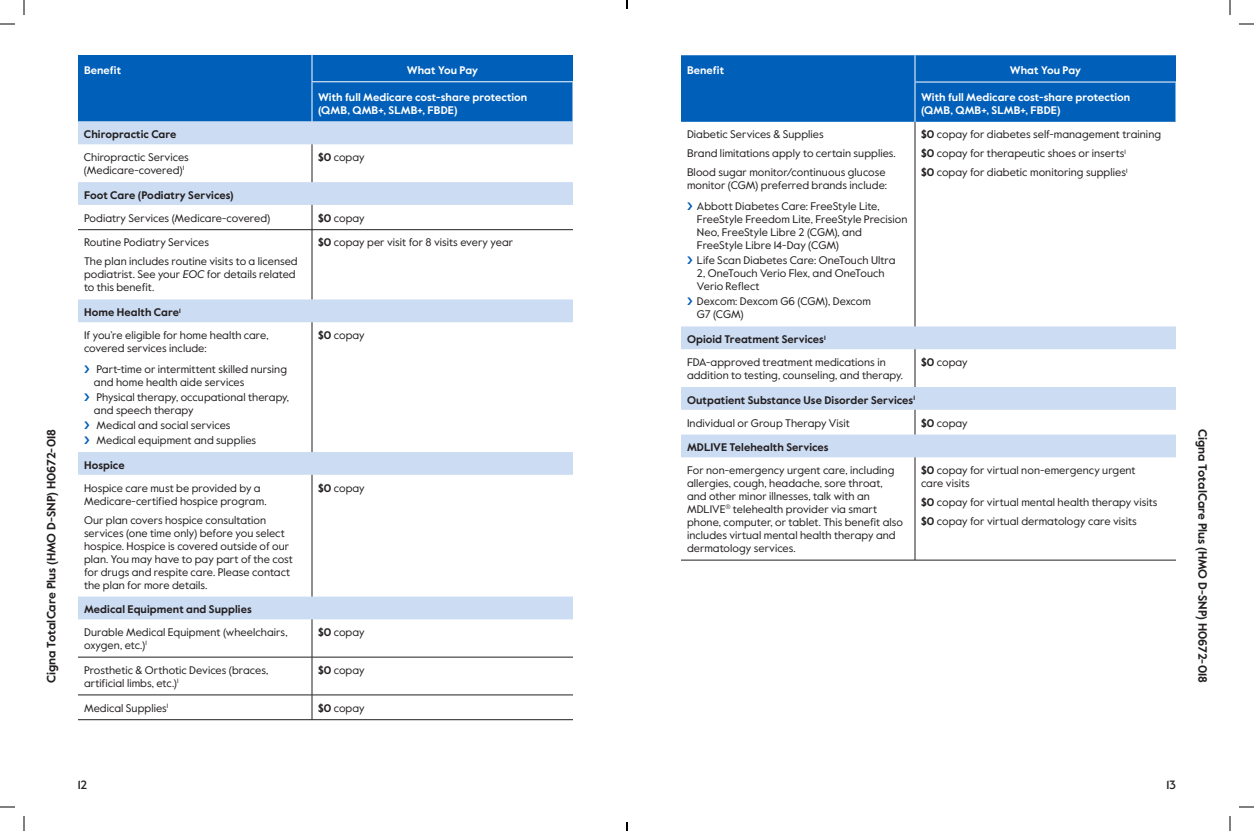
<style>
.page{position:relative;width:1254px;height:831px;background:#fff}
.page>*{position:absolute;margin:0;border:0;box-sizing:border-box;transform-origin:0 0}
.t1{font:700 12px "Value Sans Pro";letter-spacing:.005em;color:#231f20}
.t2{font:500 12px "Value Sans Pro";color:#231f20}
.t3{font:11px/13px "Value Sans Pro";letter-spacing:.005em;color:#231f20}
.t4{font:700 11px/22.8px "Value Sans Pro";letter-spacing:.005em;color:#231f20}
.t5{font:700 11px/13px "Value Sans Pro";letter-spacing:.005em;color:#fff}
.s1{font-weight:700}
.s2{font-style:italic}
.s3{font-weight:400}
</style>
<div class="page">
<svg style="left:78px;top:122px;width:495px;height:497px"></svg>
<hr style="left:312px;top:144px;width:1px;height:38px;background:#231f20">
<svg style="left:312px;top:205px;width:1px;height:25px"></svg>
<hr style="left:312px;top:230px;width:1px;height:69px;background:#231f20">
<hr style="left:312px;top:322px;width:1px;height:130px;background:#231f20">
<hr style="left:312px;top:475px;width:1px;height:122px;background:#231f20">
<hr style="left:312px;top:619px;width:1px;height:38px;background:#231f20">
<hr style="left:312px;top:657px;width:1px;height:38px;background:#231f20">
<svg style="left:312px;top:696px;width:1px;height:24px"></svg>
<hr style="left:78px;top:720px;width:234px;height:1px;background:#231f20">
<hr style="left:312px;top:720px;width:261px;height:1px;background:#231f20">
<div style="left:78px;top:55px;width:495px;height:67px;background:#005fb9"></div>
<hr style="left:312px;top:81px;width:262px;height:1px;background:#fff">
<hr style="left:572px;top:82px;width:2px;height:40px;background:#fff">
<hr style="left:312px;top:82px;width:1px;height:40px;background:#fff">
<hr style="left:78px;top:230px;width:234px;height:1px;background:#231f20">
<hr style="left:312px;top:230px;width:261px;height:1px;background:#231f20">
<hr style="left:78px;top:657px;width:234px;height:1px;background:#231f20">
<hr style="left:312px;top:657px;width:261px;height:1px;background:#231f20">
<hr style="left:78px;top:695px;width:234px;height:1px;background:#231f20">
<hr style="left:312px;top:695px;width:261px;height:1px;background:#231f20">
<div style="left:681px;top:55px;width:495px;height:67px;background:#005fb9"></div>
<svg style="left:681px;top:326px;width:495px;height:131px;fill:#ccdcf2"></svg>
<hr style="left:915px;top:122px;width:1px;height:204px;background:#231f20">
<hr style="left:915px;top:349px;width:1px;height:38px;background:#231f20">
<svg style="left:915px;top:410px;width:1px;height:25px"></svg>
<hr style="left:915px;top:457px;width:1px;height:103px;background:#231f20">
<hr style="left:914px;top:55px;width:2px;height:27px;background:#fff">
<hr style="left:914px;top:82px;width:262px;height:1px;background:#fff">
<hr style="left:914px;top:83px;width:2px;height:39px;background:#fff">
<hr style="left:681px;top:560px;width:234px;height:1px;background:#231f20">
<hr style="left:915px;top:560px;width:261px;height:1px;background:#231f20">
<svg style="left:0;top:23px;width:15px;height:2px"></svg>
<svg style="left:1239px;top:23px;width:15px;height:2px"></svg>
<svg style="left:0;top:806px;width:15px;height:2px"></svg>
<svg style="left:1239px;top:806px;width:15px;height:2px"></svg>
<svg style="left:23px;top:0;width:2px;height:15px"></svg>
<svg style="left:23px;top:816px;width:2px;height:15px"></svg>
<svg style="left:1229px;top:0;width:2px;height:15px"></svg>
<svg style="left:1229px;top:816px;width:2px;height:15px"></svg>
<svg style="left:626px;top:0;width:2px;height:9px"></svg>
<svg style="left:626px;top:822px;width:2px;height:9px"></svg>
<svg style="left:84px;top:365px;width:5px;height:8px"></svg>
<svg style="left:84px;top:393px;width:5px;height:8px"></svg>
<svg style="left:84px;top:421px;width:5px;height:8px"></svg>
<svg style="left:84px;top:436px;width:5px;height:8px"></svg>
<p class="t1" style="left:44px;top:683px;width:256px;rotate:-90deg">Cigna TotalCare Plus (HMO D-SNP) H0672-018</p>
<p class="t5" style="left:84px;top:64px;width:39px">Benefit</p>
<p class="t5" style="left:407px;top:64px;width:73px">What You Pay</p>
<p class="t5" style="left:318px;top:91px;width:211px">With full Medicare cost-share protection (QMB, QMB+, SLMB+, FBDE)</p>
<p class="t4" style="left:84px;top:124px;width:94px">Chiropractic Care</p>
<p class="t3" style="left:84px;top:151px;width:106px">Chiropractic Services (Medicare-covered)<sup>1</sup></p>
<p class="t3" style="left:318px;top:151px;width:48px"><span class="s1">$0</span> copay</p>
<p class="t4" style="left:84px;top:184px;width:151px">Foot Care (Podiatry Services)</p>
<p class="t3" style="left:84px;top:212px;width:188px">Podiatry Services (Medicare-covered)</p>
<p class="t3" style="left:318px;top:212px;width:48px"><span class="s1">$0</span> copay</p>
<p class="t3" style="left:84px;top:233px;width:215px;line-height:19px">Routine Podiatry Services<br>The plan includes routine visits to a licensed</p>
<p class="t3" style="left:84px;top:268px;width:213px">podiatrist. See your <span class="s2">EOC</span> for details related to this benefit.</p>
<p class="t3" style="left:318px;top:236px;width:197px"><span class="s1">$0</span> copay per visit for 8 visits every year</p>
<p class="t3" style="left:84px;top:301px;width:186px;line-height:22.8px"><span class="s1">Home Health Care</span><sup>1<br></sup>If you’re eligible for home health care,</p>
<p class="t3" style="left:96px;top:338px;width:192px;line-height:21px;text-indent:-12px">covered services include:<br>Part-time or intermittent skilled nursing</p>
<p class="t3" style="left:94px;top:375px;width:197px;line-height:15px">and home health aide services<br>Physical therapy, occupational therapy,</p>
<p class="t3" style="left:94px;top:403px;width:164px;line-height:15px">and speech therapy<br>Medical and social services<br>Medical equipment and supplies</p>
<p class="t4" style="left:84px;top:454px;width:42px">Hospice</p>
<p class="t3" style="left:84px;top:481px;width:184px">Hospice care must be provided by a<br>Medicare-certified hospice program.</p>
<p class="t3" style="left:84px;top:513px;width:210px">Our plan covers hospice consultation services (one time only) before you select hospice. Hospice is covered outside of our plan. You may have to pay part of the cost for drugs and respite care. Please contact the plan for more details.</p>
<p class="t3" style="left:318px;top:329px;width:48px"><span class="s1">$0</span> copay</p>
<p class="t3" style="left:318px;top:482px;width:48px"><span class="s1">$0</span> copay</p>
<p class="t4" style="left:84px;top:599px;width:169px">Medical Equipment and Supplies</p>
<p class="t3" style="left:84px;top:626px;width:205px">Durable Medical Equipment (wheelchairs, oxygen, etc.)<sup>1</sup></p>
<p class="t3" style="left:318px;top:626px;width:48px"><span class="s1">$0</span> copay</p>
<p class="t3" style="left:84px;top:664px;width:186px">Prosthetic &amp; Orthotic Devices (braces, artificial limbs, etc.)<sup>1</sup></p>
<p class="t3" style="left:318px;top:664px;width:48px"><span class="s1">$0</span> copay</p>
<p class="t3" style="left:84px;top:702px;width:86px">Medical Supplies<sup>1</sup></p>
<p class="t3" style="left:318px;top:702px;width:48px"><span class="s1">$0</span> copay</p>
<p class="t5" style="left:687px;top:64px;width:39px">Benefit</p>
<p class="t5" style="left:1010px;top:64px;width:73px">What You Pay</p>
<p class="t5" style="left:921px;top:91px;width:211px">With full Medicare cost-share protection (QMB, QMB+, SLMB+, FBDE)</p>
<p class="t3" style="left:687px;top:125px;width:210px;line-height:19px">Diabetic Services &amp; Supplies<br>Brand limitations apply to certain supplies.<br>Blood sugar monitor/continuous glucose</p>
<p class="t3" style="left:687px;top:175px;width:202px;line-height:21px;text-align:center">monitor (CGM) preferred brands include:<br>Abbott Diabetes Care: FreeStyle Lite,</p>
<p class="t3" style="left:697px;top:213px;width:212px">FreeStyle Freedom Lite, FreeStyle Precision<br>Neo, FreeStyle Libre 2 (CGM), and<br>FreeStyle Libre 14-Day (CGM)</p>
<p class="t3" style="left:697px;top:254px;width:200px">Life Scan Diabetes Care: OneTouch Ultra<br>2, OneTouch Verio Flex, and OneTouch<br>Verio Reflect</p>
<p class="t3" style="left:697px;top:295px;width:175px">Dexcom: Dexcom G6 (CGM), Dexcom<br>G7 (CGM)</p>
<p class="t3" style="left:921px;top:125px;width:242px;line-height:19px"><span class="s1">$0</span> copay for diabetes self-management training <span class="s1">$0</span> copay for therapeutic shoes or inserts<sup>1<br></sup><span class="s1">$0</span> copay for diabetic monitoring supplies<sup>1</sup></p>
<p class="t3" style="left:687px;top:328px;width:200px;line-height:22.8px"><span class="s1">Opioid Treatment Services</span><sup>1<br></sup>FDA-approved treatment medications in</p>
<p class="t3" style="left:687px;top:369px;width:218px">addition to testing, counseling, and therapy.</p>
<p class="t3" style="left:921px;top:356px;width:48px"><span class="s1">$0</span> copay</p>
<p class="t4" style="left:687px;top:389px;width:230px">Outpatient Substance Use Disorder Services<sup>1<br></sup><span class="s3">Individual or Group Therapy Visit</span></p>
<p class="t3" style="left:921px;top:416px;width:48px"><span class="s1">$0</span> copay</p>
<p class="t4" style="left:687px;top:437px;width:143px">MDLIVE Telehealth Services</p>
<p class="t3" style="left:687px;top:464px;width:218px">For non-emergency urgent care, including allergies, cough, headache, sore throat, and other minor illnesses, talk with an MDLIVE<sup>®</sup> telehealth provider via smart phone, computer, or tablet. This benefit also includes virtual mental health therapy and dermatology services.</p>
<p class="t3" style="left:921px;top:464px;width:216px"><span class="s1">$0</span> copay for virtual non-emergency urgent care visits</p>
<p class="t3" style="left:921px;top:493px;width:238px;line-height:19px"><span class="s1">$0</span> copay for virtual mental health therapy visits <span class="s1">$0</span> copay for virtual dermatology care visits</p>
<p class="t1" style="left:1210px;top:429px;width:256px;rotate:90deg">Cigna TotalCare Plus (HMO D-SNP) H0672-018</p>
<p class="t2" style="left:78px;top:778px;width:11px">12</p>
<p class="t2" style="left:1166px;top:778px;width:11px">13</p>
</div>
